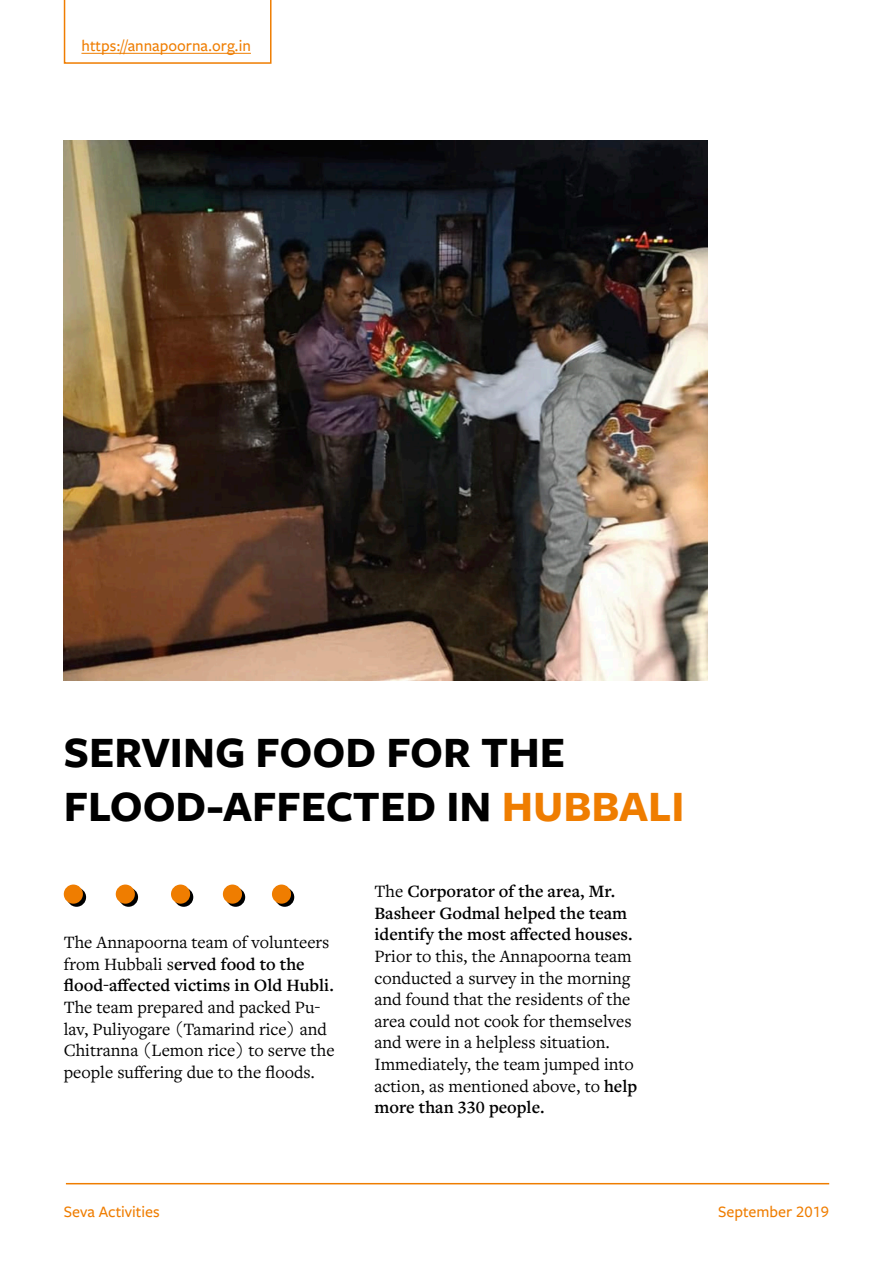
<style>
.page{position:relative;width:893px;height:1263px;background:#fff}
.page>*{position:absolute;margin:0;border:0;box-sizing:border-box;transform-origin:0 0}
.t1{font:700 45px/54px "Freight Sans Pro";color:#000}
.t2{font:18px/21.6px "Freight Text Pro";color:#000}
.t3{font:600 18px/21.6px "Freight Text Pro";color:#000}
.t4{font:500 16.5px "Freight Sans Pro";color:#ef7d00}
.s1{color:#ef7d00}
.s2{font-weight:400}
.s3{font-weight:600}
</style>
<div class="page">
<svg style="left:64px;top:0;width:208px;height:64px"></svg>
<hr style="left:81px;top:53px;width:170px;height:1px;background:#ef7d00">
<hr style="left:66px;top:1183px;width:763px;height:1px;background:#ef7d00">
<img style="left:64px;top:140px;width:644px;height:540px">
<svg style="left:67px;top:888px;width:19px;height:19px"></svg>
<svg style="left:174px;top:888px;width:19px;height:19px"></svg>
<svg style="left:119px;top:888px;width:19px;height:19px"></svg>
<svg style="left:226px;top:888px;width:19px;height:19px"></svg>
<svg style="left:275px;top:888px;width:19px;height:19px"></svg>
<div style="left:64px;top:884px;width:19px;height:20px;background:#ef7d00;border-radius:50%"></div>
<div style="left:171px;top:884px;width:19px;height:20px;background:#ef7d00;border-radius:50%"></div>
<div style="left:116px;top:884px;width:19px;height:20px;background:#ef7d00;border-radius:50%"></div>
<div style="left:223px;top:884px;width:19px;height:20px;background:#ef7d00;border-radius:50%"></div>
<div style="left:272px;top:884px;width:19px;height:20px;background:#ef7d00;border-radius:50%"></div>
<p class="t4" style="left:81px;top:35px;width:171px">https://annapoorna.org.in</p>
<h1 class="t1" style="left:64px;top:724px;width:622px">SERVING FOOD FOR THE<br>FLOOD-AFFECTED IN <span class="s1">HUBBALI</span></h1>
<p class="t3" style="left:64px;top:931px;width:272px"><span class="s2">The Annapoorna team of volunteers from Hubbali s</span>erved food to the flood-affected victims in Old Hubli.</p>
<p class="t2" style="left:64px;top:996px;width:272px">The team prepared and packed Pu&shy;lav, Puliyogare (Tamarind rice) and Chitranna (Lemon rice) to serve the people suffering due to the floods.</p>
<p class="t3" style="left:374px;top:880px;width:260px"><span class="s2">The</span> Corporator of the area, Mr.<br>Basheer Godmal helped the team identify the most affected houses.</p>
<p class="t2" style="left:374px;top:945px;width:264px">Prior to this, the Annapoorna team conducted a survey in the morning and found that the residents of the area could not cook for themselves and were in a helpless situation.<br>Immediately, the team jumped into action, as mentioned above, to <span class="s3">help more than 330 people.</span></p>
<p class="t4" style="left:64px;top:1200px;width:97px">Seva Activities</p>
<p class="t4" style="left:718px;top:1200px;width:113px">September 2019</p>
</div>
